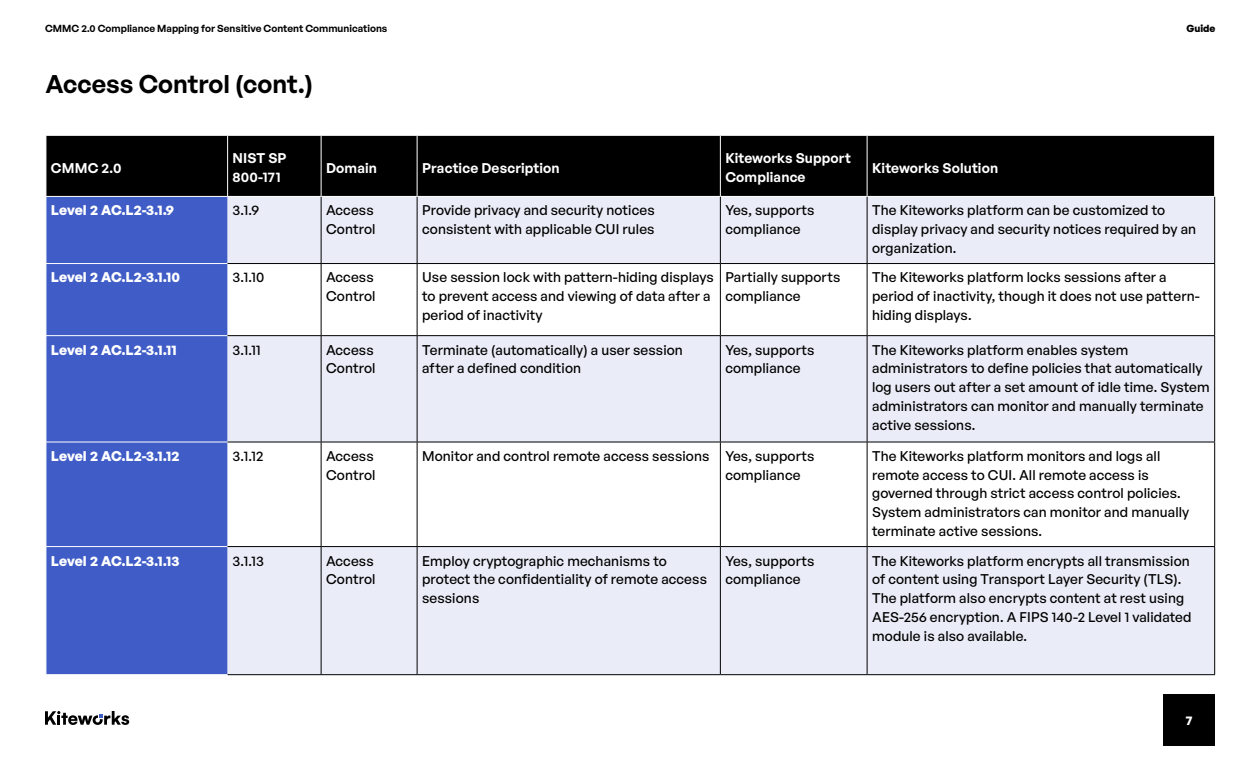
<style>
.page{position:relative;width:1260px;height:765px;background:#fff}
.page>*{position:absolute;margin:0;border:0;box-sizing:border-box;transform-origin:0 0}
.t1{font:600 25px "General Sans";color:#000}
.t2{font:500 13.75px/18.8px "General Sans";letter-spacing:.01em;color:#000}
.t3{font:700 13.75px "General Sans";color:#fff}
.t4{font:600 13.75px/18.8px "General Sans";letter-spacing:.01em;color:#fff}
.t5{font:700 12.5px "General Sans";color:#fff}
.t6{font:600 10px "General Sans";color:#000}
.t7{font:700 10px "General Sans";color:#000}
</style>
<div class="page">
<div style="left:1163px;top:695px;width:52px;height:51px;background:#000"></div>
<svg style="left:45px;top:711px;width:84px;height:14px"></svg>
<div style="left:47px;top:136px;width:1167px;height:60px;background:#000"></div>
<div style="left:47px;top:197px;width:181px;height:477px;background:#3f5cc7"></div>
<div style="left:228px;top:197px;width:986px;height:477px;background:#eaedf7"></div>
<svg style="left:228px;top:264px;width:986px;height:282px"></svg>
<hr style="left:227px;top:136px;width:1px;height:60px;background:#fff">
<hr style="left:321px;top:136px;width:1px;height:60px;background:#fff">
<hr style="left:417px;top:136px;width:1px;height:60px;background:#fff">
<hr style="left:720px;top:136px;width:1px;height:60px;background:#fff">
<hr style="left:867px;top:136px;width:1px;height:60px;background:#fff">
<hr style="left:46px;top:263px;width:182px;height:1px;background:#fff">
<hr style="left:46px;top:335px;width:182px;height:1px;background:#fff">
<hr style="left:46px;top:442px;width:182px;height:1px;background:#fff">
<hr style="left:46px;top:546px;width:182px;height:1px;background:#fff">
<hr style="left:321px;top:197px;width:1px;height:66px;background:#000">
<hr style="left:417px;top:197px;width:1px;height:66px;background:#000">
<hr style="left:720px;top:197px;width:1px;height:66px;background:#000">
<hr style="left:867px;top:197px;width:1px;height:66px;background:#000">
<hr style="left:1214px;top:197px;width:1px;height:66px;background:#000">
<hr style="left:321px;top:264px;width:1px;height:71px;background:#000">
<hr style="left:417px;top:264px;width:1px;height:71px;background:#000">
<hr style="left:720px;top:264px;width:1px;height:71px;background:#000">
<hr style="left:867px;top:264px;width:1px;height:71px;background:#000">
<hr style="left:1214px;top:264px;width:1px;height:71px;background:#000">
<hr style="left:228px;top:335px;width:93px;height:1px;background:#000">
<hr style="left:321px;top:335px;width:96px;height:1px;background:#000">
<hr style="left:321px;top:336px;width:1px;height:106px;background:#000">
<hr style="left:417px;top:335px;width:303px;height:1px;background:#000">
<hr style="left:417px;top:336px;width:1px;height:106px;background:#000">
<hr style="left:720px;top:335px;width:147px;height:1px;background:#000">
<hr style="left:720px;top:336px;width:1px;height:106px;background:#000">
<hr style="left:867px;top:335px;width:348px;height:1px;background:#000">
<hr style="left:867px;top:336px;width:1px;height:106px;background:#000">
<hr style="left:1214px;top:336px;width:1px;height:106px;background:#000">
<hr style="left:228px;top:442px;width:93px;height:1px;background:#000">
<hr style="left:321px;top:442px;width:96px;height:1px;background:#000">
<hr style="left:321px;top:442px;width:1px;height:104px;background:#000">
<hr style="left:417px;top:442px;width:303px;height:1px;background:#000">
<hr style="left:417px;top:442px;width:1px;height:104px;background:#000">
<hr style="left:720px;top:442px;width:147px;height:1px;background:#000">
<hr style="left:720px;top:442px;width:1px;height:104px;background:#000">
<hr style="left:867px;top:442px;width:348px;height:1px;background:#000">
<hr style="left:867px;top:442px;width:1px;height:104px;background:#000">
<hr style="left:1214px;top:442px;width:1px;height:104px;background:#000">
<hr style="left:228px;top:546px;width:93px;height:1px;background:#000">
<hr style="left:321px;top:546px;width:96px;height:1px;background:#000">
<hr style="left:321px;top:547px;width:1px;height:127px;background:#000">
<hr style="left:417px;top:546px;width:303px;height:1px;background:#000">
<hr style="left:417px;top:547px;width:1px;height:127px;background:#000">
<hr style="left:720px;top:546px;width:147px;height:1px;background:#000">
<hr style="left:720px;top:547px;width:1px;height:127px;background:#000">
<hr style="left:867px;top:546px;width:348px;height:1px;background:#000">
<hr style="left:867px;top:547px;width:1px;height:127px;background:#000">
<hr style="left:1214px;top:547px;width:1px;height:127px;background:#000">
<hr style="left:228px;top:674px;width:93px;height:1px;background:#000">
<hr style="left:321px;top:674px;width:96px;height:1px;background:#000">
<hr style="left:417px;top:674px;width:303px;height:1px;background:#000">
<hr style="left:720px;top:674px;width:147px;height:1px;background:#000">
<hr style="left:867px;top:674px;width:348px;height:1px;background:#000">
<hr style="left:228px;top:263px;width:93px;height:1px;background:#000">
<hr style="left:321px;top:263px;width:96px;height:1px;background:#000">
<hr style="left:417px;top:263px;width:303px;height:1px;background:#000">
<hr style="left:720px;top:263px;width:147px;height:1px;background:#000">
<hr style="left:867px;top:263px;width:348px;height:1px;background:#000">
<p class="t6" style="left:45px;top:22px;width:344px">CMMC 2.0 Compliance Mapping for Sensitive Content Communications</p>
<p class="t7" style="left:1186px;top:22px;width:31px">Guide</p>
<h1 class="t1" style="left:46px;top:68px;width:269px">Access Control (cont.)</h1>
<p class="t4" style="left:51px;top:158px;width:72px">CMMC 2.0</p>
<p class="t4" style="left:233px;top:149px;width:56px">NIST SP<br>800-171</p>
<p class="t4" style="left:326px;top:158px;width:52px">Domain</p>
<p class="t4" style="left:422px;top:158px;width:139px">Practice Description</p>
<p class="t4" style="left:725px;top:149px;width:127px">Kiteworks Support<br>Compliance</p>
<p class="t4" style="left:872px;top:158px;width:128px">Kiteworks Solution</p>
<p class="t3" style="left:51px;top:201px;width:125px">Level 2 AC.L2-3.1.9</p>
<p class="t2" style="left:233px;top:201px;width:28px">3.1.9</p>
<p class="t2" style="left:326px;top:201px;width:51px">Access<br>Control</p>
<p class="t2" style="left:422px;top:201px;width:234px">Provide privacy and security notices consistent with applicable CUI rules</p>
<p class="t2" style="left:725px;top:201px;width:91px">Yes, supports compliance</p>
<p class="t2" style="left:872px;top:201px;width:326px">The Kiteworks platform can be customized to display privacy and security notices required by an organization.</p>
<p class="t3" style="left:51px;top:269px;width:131px">Level 2 AC.L2-3.1.10</p>
<p class="t2" style="left:233px;top:268px;width:33px">3.1.10</p>
<p class="t2" style="left:326px;top:268px;width:51px">Access<br>Control</p>
<p class="t2" style="left:422px;top:268px;width:293px">Use session lock with pattern-hiding displays to prevent access and viewing of data after a period of inactivity</p>
<p class="t2" style="left:725px;top:268px;width:116px">Partially supports compliance</p>
<p class="t2" style="left:872px;top:268px;width:329px">The Kiteworks platform locks sessions after a period of inactivity, though it does not use pattern&shy;hiding displays.</p>
<p class="t3" style="left:51px;top:341px;width:127px">Level 2 AC.L2-3.1.11</p>
<p class="t2" style="left:233px;top:340px;width:30px">3.1.11</p>
<p class="t2" style="left:326px;top:340px;width:51px">Access<br>Control</p>
<p class="t2" style="left:422px;top:340px;width:262px">Terminate (automatically) a user session after a defined condition</p>
<p class="t2" style="left:725px;top:340px;width:91px">Yes, supports compliance</p>
<p class="t2" style="left:872px;top:340px;width:339px">The Kiteworks platform enables system administrators to define policies that automatically log users out after a set amount of idle time. System administrators can monitor and manually terminate active sessions.</p>
<p class="t3" style="left:51px;top:447px;width:130px">Level 2 AC.L2-3.1.12</p>
<p class="t2" style="left:233px;top:446px;width:32px">3.1.12</p>
<p class="t2" style="left:326px;top:446px;width:51px">Access<br>Control</p>
<p class="t2" style="left:725px;top:446px;width:91px;text-indent:-303px">Monitor and control remote access sessions Yes, supports compliance</p>
<p class="t2" style="left:872px;top:446px;width:319px">The Kiteworks platform monitors and logs all remote access to CUI. All remote access is governed through strict access control policies.<br>System administrators can monitor and manually terminate active sessions.</p>
<p class="t3" style="left:51px;top:552px;width:130px">Level 2 AC.L2-3.1.13</p>
<p class="t2" style="left:233px;top:551px;width:33px">3.1.13</p>
<p class="t2" style="left:326px;top:551px;width:51px">Access<br>Control</p>
<p class="t2" style="left:422px;top:551px;width:286px">Employ cryptographic mechanisms to protect the confidentiality of remote access sessions</p>
<p class="t2" style="left:725px;top:551px;width:91px">Yes, supports compliance</p>
<p class="t2" style="left:872px;top:551px;width:321px">The Kiteworks platform encrypts all transmission of content using Transport Layer Security (TLS).<br>The platform also encrypts content at rest using AES-256 encryption. A FIPS 140-2 Level 1 validated module is also available.</p>
<p class="t5" style="left:1186px;top:713px;width:8px">7</p>
</div>
